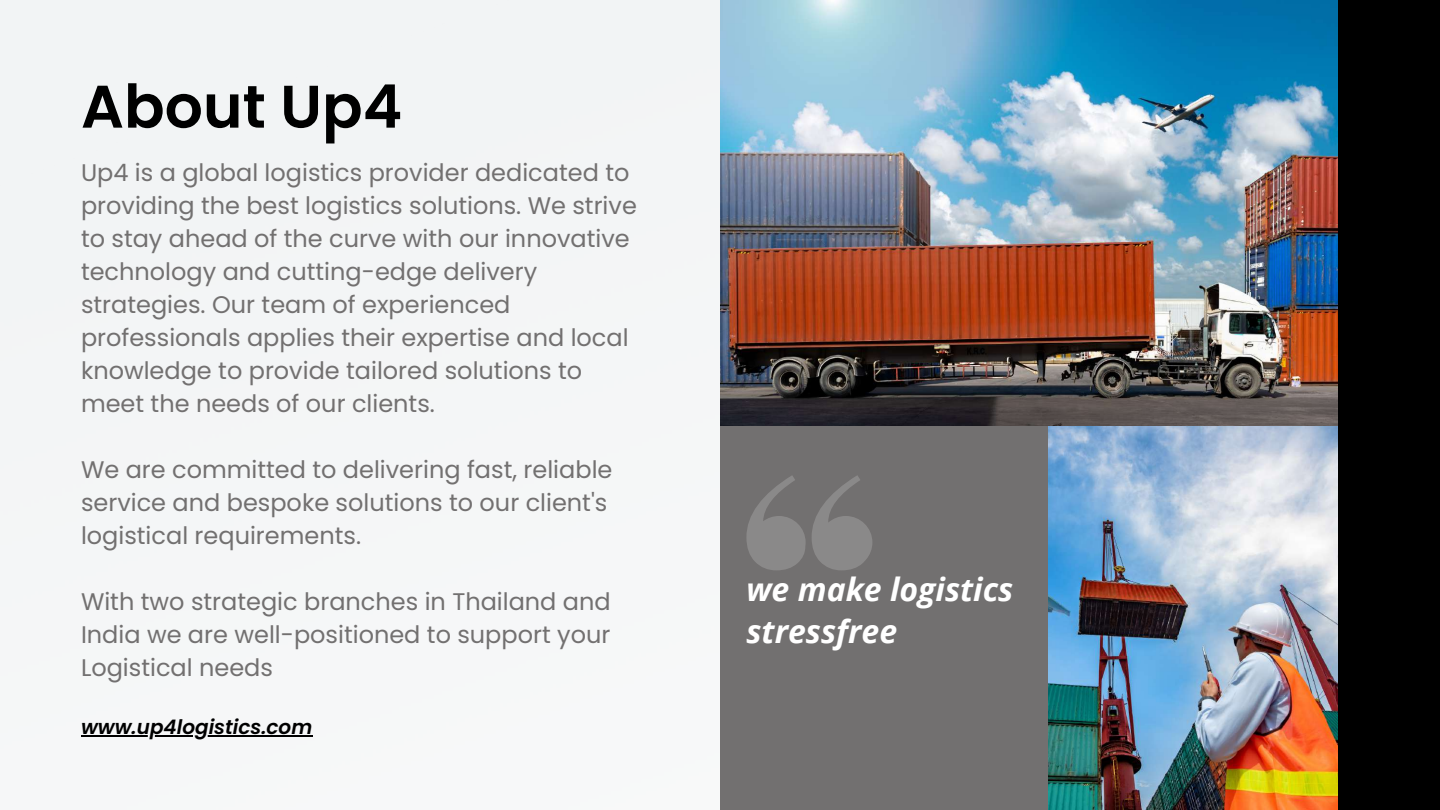
<style>
.page{position:relative;width:1440px;height:810px;background:#fff}
.page>*{position:absolute;margin:0;border:0;box-sizing:border-box;transform-origin:0 0}
.t1{font:600 60px "Poppins";color:#000}
.t2{font:italic 700 32px/41.2px "Open Sans";color:#fff}
.t3{font:24px/33px "Poppins";color:#727070}
.t4{font:italic 600 20px "Poppins";color:#000}
</style>
<div class="page">
<div style="left:0;top:0;width:720px;height:737px;background:#f4f5f6"></div>
<div style="left:1318px;top:0;width:122px;height:810px;background:#000"></div>
<div style="left:720px;top:426px;width:368px;height:384px;background:#727070"></div>
<img style="left:1049px;top:426px;width:288px;height:384px">
<img style="left:720px;top:0;width:617px;height:426px">
<svg style="left:746px;top:476px;width:60px;height:94px"></svg>
<svg style="left:812px;top:475px;width:60px;height:95px"></svg>
<hr style="left:81px;top:735px;width:231px;height:2px;background:#000">
<h1 class="t1" style="left:81px;top:65px;width:323px">About Up4</h1>
<p class="t3" style="left:81px;top:156px;width:557px">Up4 is a global logistics provider dedicated to providing the best logistics solutions. We strive to stay ahead of the curve with our innovative technology and cutting-edge delivery strategies. Our team of experienced professionals applies their expertise and local knowledge to provide tailored solutions to meet the needs of our clients.</p>
<p class="t3" style="left:81px;top:453px;width:533px">We are committed to delivering fast, reliable service and bespoke solutions to our client's logistical requirements.</p>
<p class="t3" style="left:81px;top:585px;width:531px;text-align:justify">With two strategic branches in Thailand and India we are well-positioned to support your Logistical needs</p>
<p class="t4" style="left:81px;top:713px;width:233px">www.up4logistics.com</p>
<h2 class="t2" style="left:746px;top:568px;width:268px">we make logistics stressfree</h2>
</div>
